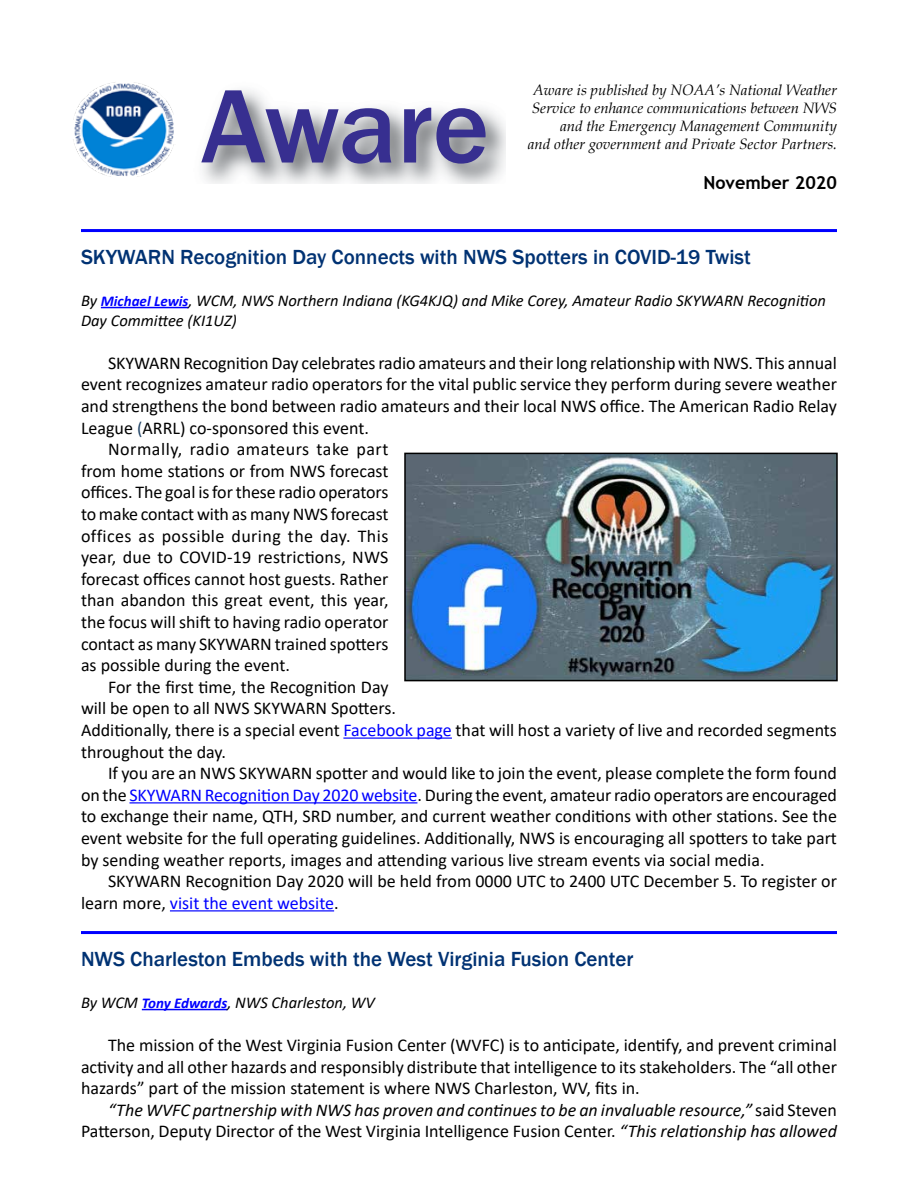
<style>
.page{position:relative;width:918px;height:1188px;background:#fff}
.page>*{position:absolute;margin:0;border:0;box-sizing:border-box;transform-origin:0 0}
.t1{font:500 108px "Franklin Gothic";letter-spacing:-.005em;color:#372f90}
.t2{font:500 21px "Franklin Gothic";color:#003273}
.t3{font:18px/21.6px "Calibri";color:#000;text-align:justify}
.t4{font:italic 18px/21.6px "Calibri";color:#000;text-align:right}
.t5{font:18px "Calibri";letter-spacing:.025em;color:#000}
.t6{font:18px "Calibri";color:#00f}
.t7{font:18px "Calibri";letter-spacing:.03em;color:#000}
.t8{font:700 18px "Trebuchet MS";color:#000}
.t9{font:italic 16.5px/19.8px "Calibri";color:#000}
.t10{font:italic 15px/18px "Book Antiqua";color:#000;text-align:right}
.s1{font-weight:700;font-size:15px;color:#00f}
.s2{color:#246}
.s3{color:#00f}
.s4{color:#000}
.s5{font-style:normal}
</style>
<div class="page">
<img style="left:73px;top:82px;width:101px;height:95px">
<hr style="left:81px;top:229px;width:756px;height:3px;background:#00f">
<hr style="left:101px;top:307px;width:87px;height:1px;background:#00f">
<hr style="left:343px;top:738px;width:109px;height:1px;background:#00f">
<hr style="left:129px;top:802px;width:288px;height:1px;background:#00f">
<hr style="left:170px;top:910px;width:164px;height:1px;background:#00f">
<hr style="left:81px;top:931px;width:756px;height:3px;background:#00f">
<hr style="left:142px;top:1009px;width:85px;height:1px;background:#00f">
<img style="left:407px;top:456px;width:428px;height:222px">
<div style="left:404px;top:453px;width:434px;height:228px;border:2px solid #000"></div>
<h1 class="t1" style="left:201px;top:60px;width:290px">Aware</h1>
<p class="t10" style="left:532px;top:81px;width:307px">Aware is published by NOAA’s National Weather<br>Service to enhance communications between NWS and the Emergency Management Community</p>
<p class="t10" style="left:528px;top:135px;width:311px">and other government and Private Sector Partners.</p>
<p class="t8" style="left:703px;top:171px;width:135px">November 2020</p>
<p class="t2" style="left:81px;top:244px;width:671px">SKYWARN Recognition Day Connects with NWS Spotters in COVID-19 Twist</p>
<p class="t9" style="left:81px;top:290px;width:746px">By <span class="s1">Michael Lewis</span>, WCM, NWS Northern Indiana (KG4KJQ) and Mike Corey, Amateur Radio SKYWARN Recognition<br>Day Committee (KI1UZ)</p>
<p class="t3" style="left:108px;top:352px;width:730px">SKYWARN Recognition Day celebrates radio amateurs and their long relationship with NWS. This annual</p>
<p class="t3" style="left:81px;top:373px;width:758px">event recognizes amateur radio operators for the vital public service they perform during severe weather</p>
<p class="t3" style="left:81px;top:395px;width:758px">and strengthens the bond between radio amateurs and their local NWS office. The American Radio Relay</p>
<p class="t3" style="left:81px;top:416px;width:289px">League <span class="s2">(</span>ARRL) co-sponsored this event.</p>
<p class="t7" style="left:108px;top:437px;width:282px">Normally, radio amateurs take part</p>
<p class="t3" style="left:81px;top:460px;width:309px">from home stations or from NWS forecast</p>
<p class="t3" style="left:81px;top:481px;width:309px">offices. The goal is for these radio operators</p>
<p class="t3" style="left:81px;top:503px;width:309px">to make contact with as many NWS forecast</p>
<p class="t5" style="left:81px;top:523px;width:309px">offices as possible during the day. This</p>
<p class="t3" style="left:81px;top:546px;width:309px">year, due to COVID-19 restrictions, NWS</p>
<p class="t3" style="left:81px;top:568px;width:309px">forecast offices cannot host guests. Rather</p>
<p class="t3" style="left:81px;top:589px;width:309px">than abandon this great event, this year,</p>
<p class="t3" style="left:81px;top:611px;width:309px">the focus will shift to having radio operator</p>
<p class="t3" style="left:81px;top:632px;width:309px">contact as many SKYWARN trained spotters</p>
<p class="t3" style="left:81px;top:654px;width:210px">as possible during the event.</p>
<p class="t3" style="left:108px;top:676px;width:282px">For the first time, the Recognition Day</p>
<p class="t3" style="left:81px;top:697px;width:316px">will be open to all NWS SKYWARN Spotters.</p>
<p class="t3" style="left:81px;top:719px;width:758px">Additionally, there is a special event <span class="s3">Facebook page</span> that will host a variety of live and recorded segments</p>
<p class="t3" style="left:81px;top:740px;width:147px">throughout the day.</p>
<p class="t3" style="left:108px;top:762px;width:730px">If you are an NWS SKYWARN spotter and would like to join the event, please complete the form found</p>
<p class="t3" style="left:81px;top:784px;width:757px">on the <span class="s3">SKYWARN Recognition Day 2020 website</span>. During the event, amateur radio operators are encouraged</p>
<p class="t3" style="left:81px;top:805px;width:758px">to exchange their name, QTH, SRD number, and current weather conditions with other stations. See the</p>
<p class="t3" style="left:81px;top:827px;width:758px">event website for the full operating guidelines. Additionally, NWS is encouraging all spotters to take part</p>
<p class="t3" style="left:81px;top:848px;width:685px">by sending weather reports, images and attending various live stream events via social media.</p>
<p class="t3" style="left:108px;top:870px;width:730px">SKYWARN Recognition Day 2020 will be held from 0000 UTC to 2400 UTC December 5. To register or</p>
<p class="t6" style="left:81px;top:890px;width:259px"><span class="s4">learn more,</span> visit the event website<span class="s4">.</span></p>
<p class="t2" style="left:81px;top:946px;width:554px">NWS Charleston Embeds with the West Virginia Fusion Center</p>
<p class="t9" style="left:81px;top:992px;width:295px">By WCM <span class="s1">Tony Edwards</span>, NWS Charleston, WV</p>
<p class="t3" style="left:81px;top:1034px;width:758px;text-indent:27px">The mission of the West Virginia Fusion Center (WVFC) is to anticipate, identify, and prevent criminal activity and all other hazards and responsibly distribute that intelligence to its stakeholders. The “all other hazards” part of the mission statement is where NWS Charleston, WV, fits in.</p>
<p class="t4" style="left:81px;top:1098px;width:758px">“The WVFC partnership with NWS has proven and continues to be an invaluable resource,” <span class="s5">said Steven<br>Patterson, Deputy Director of the West Virginia Intelligence Fusion Center.</span> “This relationship has allowed</p>
</div>
